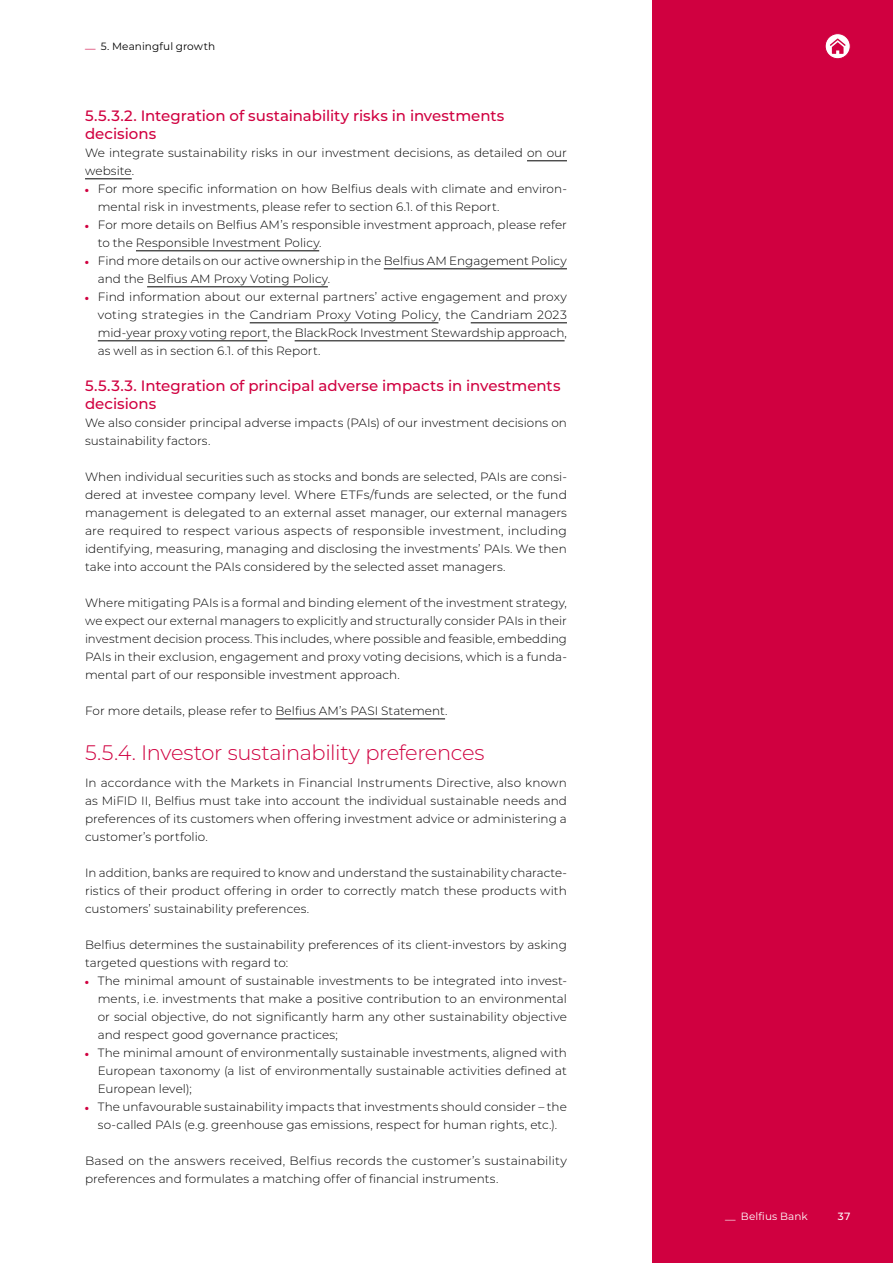
<style>
.page{position:relative;width:893px;height:1263px;background:#fff}
.page>*{position:absolute;margin:0;border:0;box-sizing:border-box;transform-origin:0 0}
.t1{font:300 21px "Belfius 21";letter-spacing:-.015em;color:#d00040}
.t2{font:500 15px/18px "Belfius 21";letter-spacing:-.005em;color:#d00040}
.t3{font:300 12px/18px "Belfius 21";letter-spacing:.005em;color:#000}
.t4{font:10.5px "Belfius 21";letter-spacing:.005em;color:#000}
.t5{font:10.5px "Belfius 21";letter-spacing:.015em;color:#fff}
.t6{font:500 10.5px "Belfius 21";color:#fff}
.s1{color:#d00040}
</style>
<div class="page">
<div style="left:652px;top:0;width:241px;height:1263px;background:#d00040"></div>
<svg style="left:825px;top:34px;width:25px;height:25px"></svg>
<div style="left:825px;top:33px;width:25px;height:26px;border:1px solid #d00040;border-radius:50%"></div>
<svg style="left:830px;top:39px;width:16px;height:15px"></svg>
<hr style="left:527px;top:161px;width:40px;height:1px;background:#000">
<hr style="left:85px;top:179px;width:47px;height:1px;background:#000">
<hr style="left:136px;top:251px;width:183px;height:1px;background:#000">
<hr style="left:384px;top:269px;width:183px;height:1px;background:#000">
<hr style="left:147px;top:287px;width:181px;height:1px;background:#000">
<hr style="left:250px;top:323px;width:188px;height:1px;background:#000">
<hr style="left:471px;top:323px;width:96px;height:1px;background:#000">
<hr style="left:98px;top:341px;width:169px;height:1px;background:#000">
<hr style="left:295px;top:341px;width:270px;height:1px;background:#000">
<hr style="left:275px;top:719px;width:170px;height:1px;background:#000">
<p class="t4" style="left:85px;top:40px;width:132px"><span class="s1">—</span> 5. Meaningful growth</p>
<p class="t2" style="left:85px;top:107px;width:421px">5.5.3.2. Integration of sustainability risks in investments decisions</p>
<p class="t3" style="left:85px;top:144px;width:483px">We integrate sustainability risks in our investment decisions, as detailed on our website.</p>
<p class="t3" style="left:98px;top:180px;width:471px;text-indent:-13px"><span class="s1">●</span> For more specific information on how Belfius deals with climate and environ&shy;mental risk in investments, please refer to section 6.1. of this Report.</p>
<p class="t3" style="left:98px;top:216px;width:471px;text-indent:-13px"><span class="s1">●</span> For more details on Belfius AM’s responsible investment approach, please refer to the Responsible Investment Policy.</p>
<p class="t3" style="left:98px;top:252px;width:471px;text-indent:-13px"><span class="s1">●</span> Find more details on our active ownership in the Belfius AM Engagement Policy and the Belfius AM Proxy Voting Policy.</p>
<p class="t3" style="left:98px;top:288px;width:471px;text-align:justify;text-indent:-13px"><span class="s1">●</span> Find information about our external partners’ active engagement and proxy voting strategies in the Candriam Proxy Voting Policy, the Candriam 2023 mid-year proxy voting report, the BlackRock Investment Stewardship approach, as well as in section 6.1. of this Report.</p>
<p class="t2" style="left:85px;top:377px;width:477px">5.5.3.3. Integration of principal adverse impacts in investments decisions</p>
<p class="t3" style="left:85px;top:414px;width:483px">We also consider principal adverse impacts (PAIs) of our investment decisions on sustainability factors.</p>
<p class="t3" style="left:85px;top:468px;width:483px;text-align:justify">When individual securities such as stocks and bonds are selected, PAIs are consi&shy;dered at investee company level. Where ETFs/funds are selected, or the fund management is delegated to an external asset manager, our external managers are required to respect various aspects of responsible investment, including identifying, measuring, managing and disclosing the investments’ PAIs. We then take into account the PAIs considered by the selected asset managers.</p>
<p class="t3" style="left:85px;top:594px;width:483px;text-align:justify">Where mitigating PAIs is a formal and binding element of the investment strategy, we expect our external managers to explicitly and structurally consider PAIs in their investment decision process. This includes, where possible and feasible, embedding PAIs in their exclusion, engagement and proxy voting decisions, which is a funda&shy;mental part of our responsible investment approach.</p>
<p class="t3" style="left:85px;top:702px;width:364px">For more details, please refer to Belfius AM’s PASI Statement.</p>
<h1 class="t1" style="left:85px;top:740px;width:401px">5.5.4. Investor sustainability preferences</h1>
<p class="t3" style="left:85px;top:774px;width:483px;text-align:justify">In accordance with the Markets in Financial Instruments Directive, also known as MiFID II, Belfius must take into account the individual sustainable needs and preferences of its customers when offering investment advice or administering a customer’s portfolio.</p>
<p class="t3" style="left:85px;top:864px;width:483px;text-align:justify">In addition, banks are required to know and understand the sustainability characte&shy;ristics of their product offering in order to correctly match these products with customers’ sustainability preferences.</p>
<p class="t3" style="left:85px;top:936px;width:483px">Belfius determines the sustainability preferences of its client-investors by asking targeted questions with regard to:</p>
<p class="t3" style="left:98px;top:972px;width:471px;text-align:justify;text-indent:-13px"><span class="s1">●</span> The minimal amount of sustainable investments to be integrated into invest&shy;ments, i.e. investments that make a positive contribution to an environmental or social objective, do not significantly harm any other sustainability objective and respect good governance practices;</p>
<p class="t3" style="left:98px;top:1044px;width:471px;text-align:justify;text-indent:-13px"><span class="s1">●</span> The minimal amount of environmentally sustainable investments, aligned with European taxonomy (a list of environmentally sustainable activities defined at European level);</p>
<p class="t3" style="left:85px;top:1098px;width:483px;text-align:center"><span class="s1">●</span> The unfavourable sustainability impacts that investments should consider – the so-called PAIs (e.g. greenhouse gas emissions, respect for human rights, etc.).</p>
<p class="t3" style="left:85px;top:1152px;width:483px">Based on the answers received, Belfius records the customer’s sustainability preferences and formulates a matching offer of financial instruments.</p>
<p class="t5" style="left:725px;top:1210px;width:84px">— Belfius Bank</p>
<p class="t6" style="left:838px;top:1210px;width:14px">37</p>
</div>
